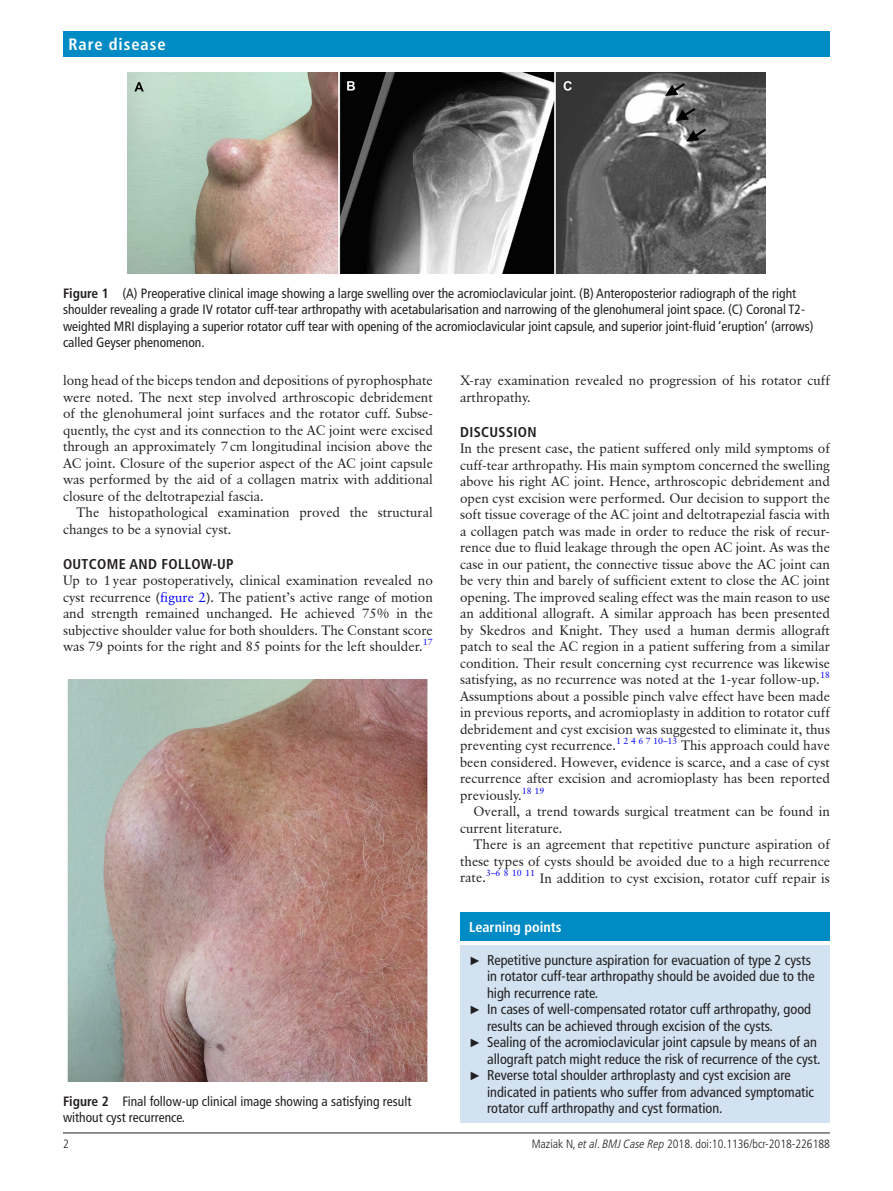
<style>
.page{position:relative;width:893px;height:1191px;background:#fff}
.page>*{position:absolute;margin:0;border:0;box-sizing:border-box;transform-origin:0 0}
.t1{font:700 condensed 16.5px "Frutiger LT Pro";color:#fff}
.t2{font:condensed 14.25px "Frutiger LT Pro";color:#231f20}
.t3{font:700 condensed 14.25px "Frutiger LT Pro";letter-spacing:.025em;color:#231f20}
.t4{font:700 condensed 14.25px "Frutiger LT Pro";color:#fff}
.t5{font:13.5px/16.5px "Classical Garamond BT";color:#231f20;text-align:justify}
.t6{font:condensed 13.5px/16.5px "Frutiger LT Pro";color:#231f20}
.t7{font:300 condensed 12px "Frutiger LT Pro";color:#231f20}
.t8{font:9px "Classical Garamond BT";color:#00f}
.s1{font-weight:700}
.s2{color:#00f}
.s3{font-size:13.5px;color:#231f20}
.s4{font-family:"Arial";font-stretch:normal;font-size:12px}
.s5{font-style:italic}
</style>
<div class="page">
<hr style="left:63px;top:1132px;width:767px;height:1px;background:#231f20">
<div style="left:63px;top:31px;width:767px;height:25px;background:#008bc5"></div>
<img style="left:127px;top:72px;width:638px;height:202px">
<img style="left:67px;top:679px;width:361px;height:402px">
<div style="left:460px;top:912px;width:370px;height:28px;background:#008bc5"></div>
<div style="left:460px;top:945px;width:370px;height:177px;background:#d2e2f0"></div>
<p class="t1" style="left:69px;top:34px;width:99px">Rare disease</p>
<p class="t6" style="left:63px;top:285px;width:752px"><span class="s1">Figure 1</span> (A) Preoperative clinical image showing a large swelling over the acromioclavicular joint. (B) Anteroposterior radiograph of the right shoulder revealing a grade IV rotator cuff-tear arthropathy with acetabularisation and narrowing of the glenohumeral joint space. (C) Coronal T2- weighted MRI displaying a superior rotator cuff tear with opening of the acromioclavicular joint capsule, and superior joint-fluid ‘eruption’ (arrows) called Geyser phenomenon.</p>
<p class="t5" style="left:63px;top:372px;width:371px">long head of the biceps tendon and depositions of pyrophosphate were noted. The next step involved arthroscopic debridement of the glenohumeral joint surfaces and the rotator cuff. Subse&shy;quently, the cyst and its connection to the AC joint were excised through an approximately 7cm longitudinal incision above the AC joint. Closure of the superior aspect of the AC joint capsule was performed by the aid of a collagen matrix with additional closure of the deltotrapezial fascia.</p>
<p class="t5" style="left:63px;top:504px;width:371px;text-indent:14px">The histopathological examination proved the structural changes to be a synovial cyst.</p>
<p class="t3" style="left:63px;top:555px;width:172px">Outcome and follow-up</p>
<p class="t5" style="left:63px;top:572px;width:371px">Up to 1year postoperatively, clinical examination revealed no cyst recurrence (<span class="s2">figure 2</span>). The patient’s active range of motion and strength remained unchanged. He achieved 75% in the subjective shoulder value for both shoulders. The Constant score was 79 points for the right and 85 points for the left shoulder.<sup>17</sup></p>
<p class="t6" style="left:63px;top:1092px;width:350px"><span class="s1">Figure 2</span> Final follow-up clinical image showing a satisfying result without cyst recurrence.</p>
<p class="t5" style="left:460px;top:372px;width:371px">X-ray examination revealed no progression of his rotator cuff arthropathy.</p>
<p class="t3" style="left:460px;top:423px;width:78px">Discussion</p>
<p class="t5" style="left:460px;top:440px;width:371px">In the present case, the patient suffered only mild symptoms of cuff-tear arthropathy. His main symptom concerned the swelling above his right AC joint. Hence, arthroscopic debridement and open cyst excision were performed. Our decision to support the soft tissue coverage of the AC joint and deltotrapezial fascia with a collagen patch was made in order to reduce the risk of recur&shy;rence due to fluid leakage through the open AC joint. As was the case in our patient, the connective tissue above the AC joint can be very thin and barely of sufficient extent to close the AC joint opening. The improved sealing effect was the main reason to use an additional allograft. A similar approach has been presented by Skedros and Knight. They used a human dermis allograft patch to seal the AC region in a patient suffering from a similar condition. Their result concerning cyst recurrence was likewise satisfying, as no recurrence was noted at the 1-year follow-up.<sup>18<br></sup>Assumptions about a possible pinch valve effect have been made in previous reports, and acromioplasty in addition to rotator cuff debridement and cyst excision was suggested to eliminate it, thus preventing cyst recurrence.<sup>1</sup> <sup>2</sup> <sup>4</sup> <sup>6</sup> <sup>7</sup> <sup>10–13</sup> This approach could have been considered. However, evidence is scarce, and a case of cyst recurrence after excision and acromioplasty has been reported previously.<sup>18</sup> <sup>19</sup></p>
<p class="t5" style="left:460px;top:803px;width:371px;text-indent:14px">Overall, a trend towards surgical treatment can be found in current literature.</p>
<p class="t5" style="left:460px;top:836px;width:371px;text-align:right">There is an agreement that repetitive puncture aspiration of these types of cysts should be avoided due to a high recurrence</p>
<p class="t8" style="left:460px;top:867px;width:76px"><span class="s3">rate.</span>3–6 8 10 11</p>
<p class="t5" style="left:540px;top:869px;width:292px">In addition to cyst excision, rotator cuff repair is</p>
<p class="t4" style="left:469px;top:918px;width:94px">Learning points</p>
<p class="t2" style="left:469px;top:951px;width:343px"><span class="s4">►</span> Repetitive puncture aspiration for evacuation of type 2 cysts</p>
<p class="t2" style="left:487px;top:968px;width:329px">in rotator cuff-tear arthropathy should be avoided due to the</p>
<p class="t2" style="left:487px;top:984px;width:113px">high recurrence rate.</p>
<p class="t2" style="left:469px;top:1001px;width:343px"><span class="s4">►</span> In cases of well-compensated rotator cuff arthropathy, good</p>
<p class="t2" style="left:487px;top:1017px;width:287px">results can be achieved through excision of the cysts.</p>
<p class="t2" style="left:469px;top:1034px;width:350px"><span class="s4">►</span> Sealing of the acromioclavicular joint capsule by means of an</p>
<p class="t2" style="left:487px;top:1050px;width:335px">allograft patch might reduce the risk of recurrence of the cyst.</p>
<p class="t2" style="left:469px;top:1067px;width:323px"><span class="s4">►</span> Reverse total shoulder arthroplasty and cyst excision are</p>
<p class="t2" style="left:487px;top:1083px;width:329px">indicated in patients who suffer from advanced symptomatic</p>
<p class="t2" style="left:487px;top:1100px;width:237px">rotator cuff arthropathy and cyst formation.</p>
<p class="t7" style="left:63px;top:1136px;width:7px">2</p>
<p class="t7" style="left:532px;top:1136px;width:300px">Maziak N, <span class="s5">et al</span>. <span class="s5">BMJ Case Rep</span> 2018. doi:10.1136/bcr-2018-226188</p>
</div>
